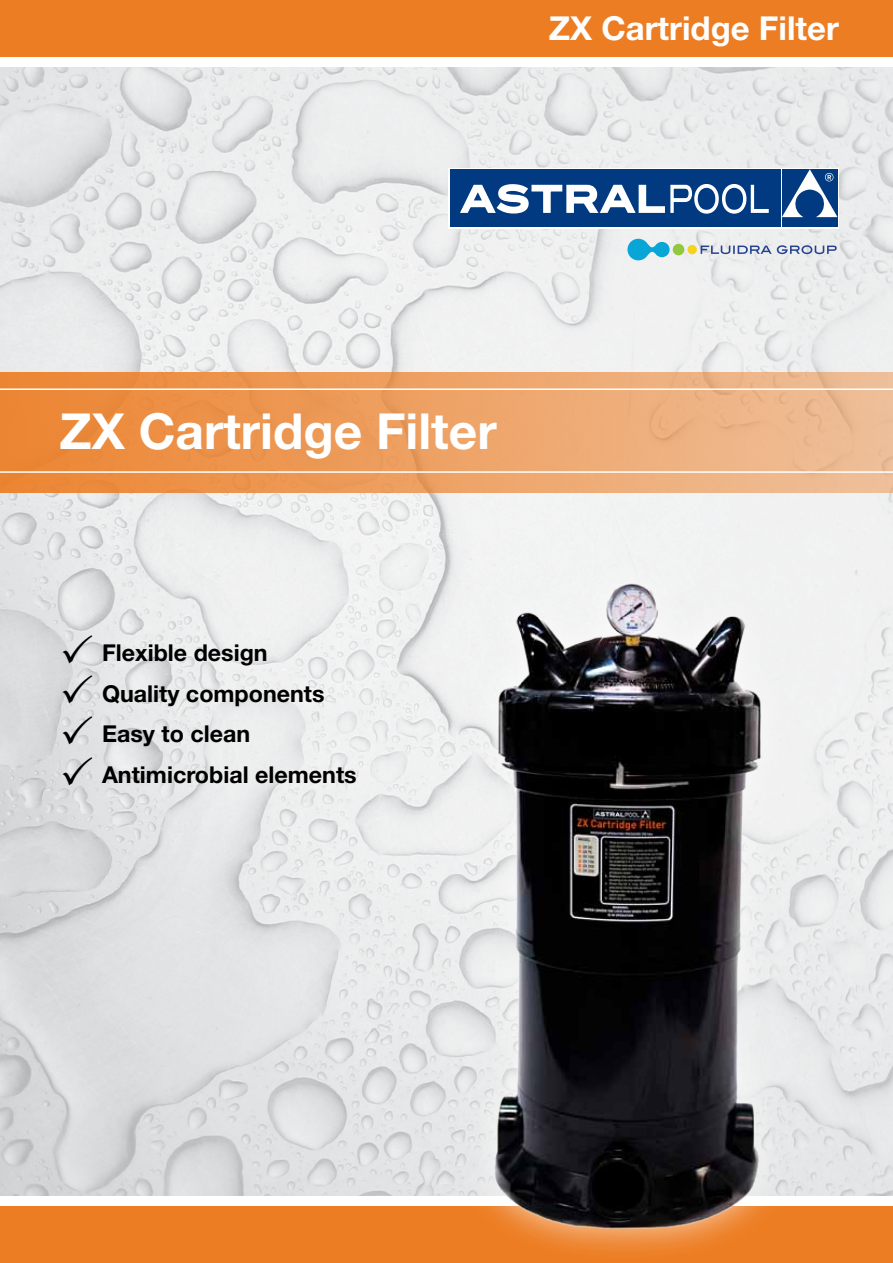
<style>
.page{position:relative;width:893px;height:1263px;background:#fff}
.page>*{position:absolute;margin:0;border:0;box-sizing:border-box;transform-origin:0 0}
.t1{font:700 49.65px "Helvetica Neue LT Std";color:#fff}
.t2{font:700 33px "Helvetica Neue LT Std";color:#fff}
.t3{font:700 23.25px/40.7px "Helvetica Neue LT Std";color:#000}
</style>
<div class="page">
<img style="left:0;top:67px;width:893px;height:1129px">
<div style="left:0;top:1207px;width:893px;height:56px;background:#ed7d23"></div>
<div style="left:0;top:372px;width:893px;height:120px;background:linear-gradient(to right,#ec8431,#eebf9a)"></div>
<hr style="left:0;top:388px;width:893px;height:2px;background:#fff">
<svg style="left:627px;top:239px;width:43px;height:21px"></svg>
<div style="left:673px;top:244px;width:11px;height:11px;background:#92c83e;border-radius:50%"></div>
<div style="left:687px;top:245px;width:10px;height:9px;background:#f4d419;border-radius:50%"></div>
<svg style="left:701px;top:245px;width:136px;height:9px"></svg>
<svg style="left:449px;top:168px;width:390px;height:60px"></svg>
<div style="left:450px;top:169px;width:330px;height:58px;background:#013a81"></div>
<div style="left:782px;top:169px;width:55px;height:58px;background:#013a81"></div>
<svg style="left:782px;top:169px;width:55px;height:48px"></svg>
<svg style="left:460px;top:184px;width:309px;height:30px"></svg>
<div style="left:0;top:0;width:893px;height:56px;background:#ed7d23"></div>
<hr style="left:0;top:471px;width:893px;height:2px;background:#fff">
<div style="left:456px;top:547px;width:336px;height:712px;background:#fff;opacity:.75"></div>
<img style="left:440px;top:566px;width:395px;height:678px">
<svg style="left:63px;top:634px;width:29px;height:29px"></svg>
<svg style="left:63px;top:674px;width:29px;height:29px"></svg>
<svg style="left:63px;top:715px;width:29px;height:29px"></svg>
<svg style="left:63px;top:756px;width:29px;height:29px"></svg>
<h2 class="t2" style="left:549px;top:8px;width:292px">ZX Cartridge Filter</h2>
<h1 class="t1" style="left:60px;top:401px;width:439px">ZX Cartridge Filter</h1>
<p class="t3" style="left:102px;top:632px;width:256px">Flexible design<br>Quality components<br>Easy to clean<br>Antimicrobial elements</p>
</div>
